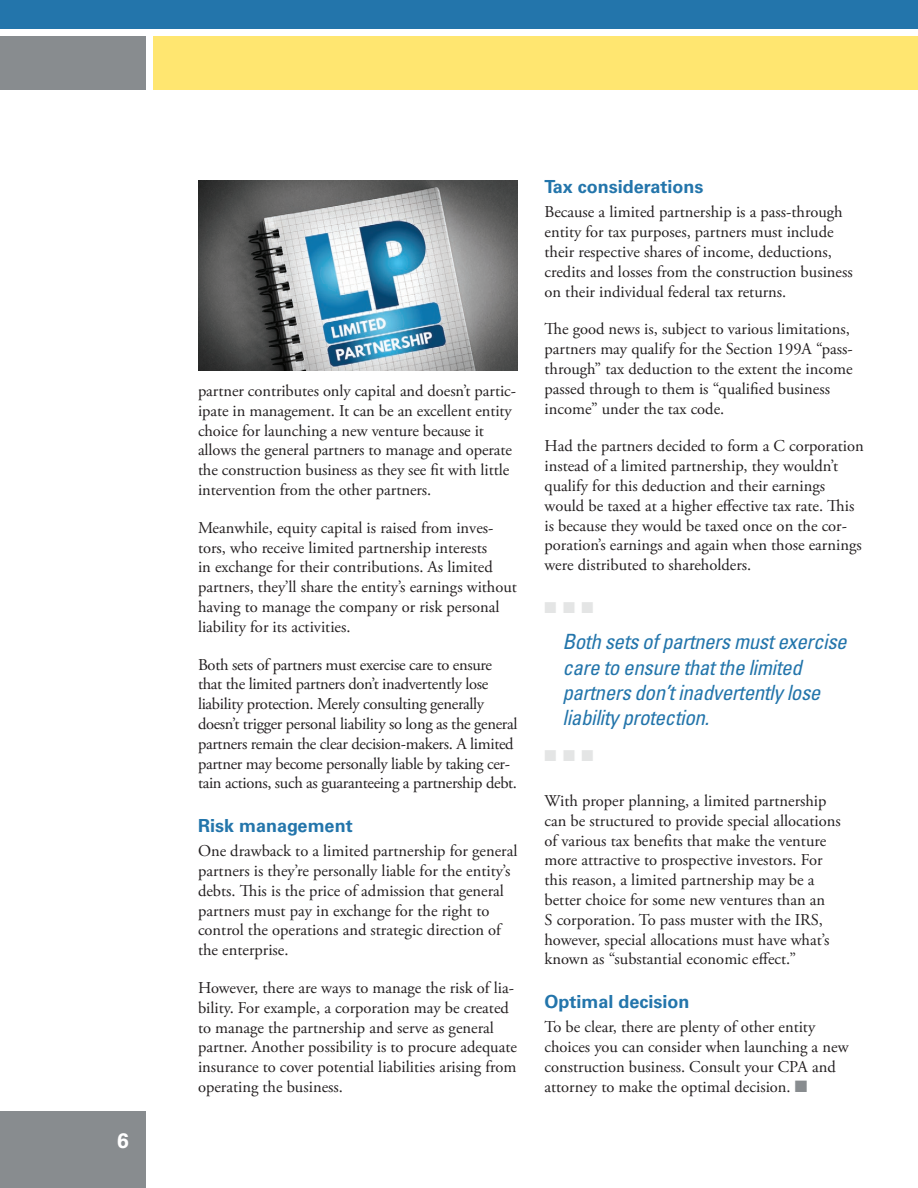
<style>
.page{position:relative;width:918px;height:1188px;background:#fff}
.page>*{position:absolute;margin:0;border:0;box-sizing:border-box;transform-origin:0 0}
.t1{font:italic condensed 21px/25.2px "Univers LT Std";letter-spacing:-.02em;color:#2375ab}
.t2{font:700 21px "Univers LT Std";color:#fff}
.t3{font:700 18px "Univers LT Std";color:#2375ab}
.t4{font:16.5px/19.8px "Adobe Garamond Pro";color:#231f20}
.t5{font:16.5px/19.8px "Adobe Garamond Pro";letter-spacing:-.02em;color:#231f20}
.t6{font:15.75px "Zapf Dingbats ITC";color:#e4e5e5}
.s1{color:#888c8f}
</style>
<div class="page">
<div style="left:0;top:1112px;width:146px;height:76px;background:#888c8f"></div>
<div style="left:153px;top:36px;width:765px;height:54px;background:#ffe670"></div>
<div style="left:0;top:36px;width:146px;height:54px;background:#888c8f"></div>
<div style="left:0;top:0;width:918px;height:28px;background:#2375ab"></div>
<img style="left:198px;top:180px;width:319px;height:190px">
<p class="t2" style="left:117px;top:1128px;width:13px">6</p>
<p class="t4" style="left:198px;top:381px;width:320px">partner contributes only capital and doesn’t partic&shy;ipate in management. It can be an excellent entity choice for launching a new venture because it allows the general partners to manage and operate the construction business as they see fit with little intervention from the other partners.</p>
<p class="t4" style="left:198px;top:518px;width:321px">Meanwhile, equity capital is raised from inves&shy;tors, who receive limited partnership interests<br>in exchange for their contributions. As limited partners, they’ll share the entity’s earnings without having to manage the company or risk personal liability for its activities.</p>
<p class="t5" style="left:198px;top:655px;width:321px">Both sets of partners must exercise care to ensure that the limited partners don’t inadvertently lose liability protection. Merely consulting generally doesn’t trigger personal liability so long as the general partners remain the clear decision-makers. A limited partner may become personally liable by taking cer&shy;tain actions, such as guaranteeing a partnership debt.</p>
<p class="t3" style="left:198px;top:815px;width:156px">Risk management</p>
<p class="t4" style="left:198px;top:842px;width:321px">One drawback to a limited partnership for general partners is they’re personally liable for the entity’s debts. This is the price of admission that general partners must pay in exchange for the right to control the operations and strategic direction of the enterprise.</p>
<p class="t4" style="left:198px;top:978px;width:321px">However, there are ways to manage the risk of lia&shy;bility. For example, a corporation may be created to manage the partnership and serve as general partner. Another possibility is to procure adequate insurance to cover potential liabilities arising from operating the business.</p>
<p class="t3" style="left:544px;top:176px;width:160px">Tax considerations</p>
<p class="t4" style="left:544px;top:203px;width:310px">Because a limited partnership is a pass-through entity for tax purposes, partners must include their respective shares of income, deductions, credits and losses from the construction business on their individual federal tax returns.</p>
<p class="t4" style="left:544px;top:320px;width:310px">The good news is, subject to various limitations, partners may qualify for the Section 199A “pass&shy;through” tax deduction to the extent the income passed through to them is “qualified business income” under the tax code.</p>
<p class="t4" style="left:544px;top:437px;width:321px">Had the partners decided to form a C corporation instead of a limited partnership, they wouldn’t qualify for this deduction and their earnings would be taxed at a higher effective tax rate. This is because they would be taxed once on the cor&shy;poration’s earnings and again when those earnings were distributed to shareholders.</p>
<p class="t6" style="left:544px;top:600px;width:50px">■■■</p>
<p class="t1" style="left:562px;top:629px;width:286px">Both sets of partners must exercise care to ensure that the limited partners don’t inadvertently lose liability protection.</p>
<p class="t6" style="left:544px;top:748px;width:50px">■■■</p>
<p class="t4" style="left:544px;top:791px;width:298px">With proper planning, a limited partnership can be structured to provide special allocations of various tax benefits that make the venture more attractive to prospective investors. For this reason, a limited partnership may be a better choice for some new ventures than an<br>S corporation. To pass muster with the IRS, however, special allocations must have what’s known as “substantial economic effect.”</p>
<p class="t3" style="left:544px;top:991px;width:147px">Optimal decision</p>
<p class="t4" style="left:544px;top:1018px;width:306px">To be clear, there are plenty of other entity choices you can consider when launching a new construction business. Consult your CPA and attorney to make the optimal decision. <span class="s1">■</span></p>
</div>
